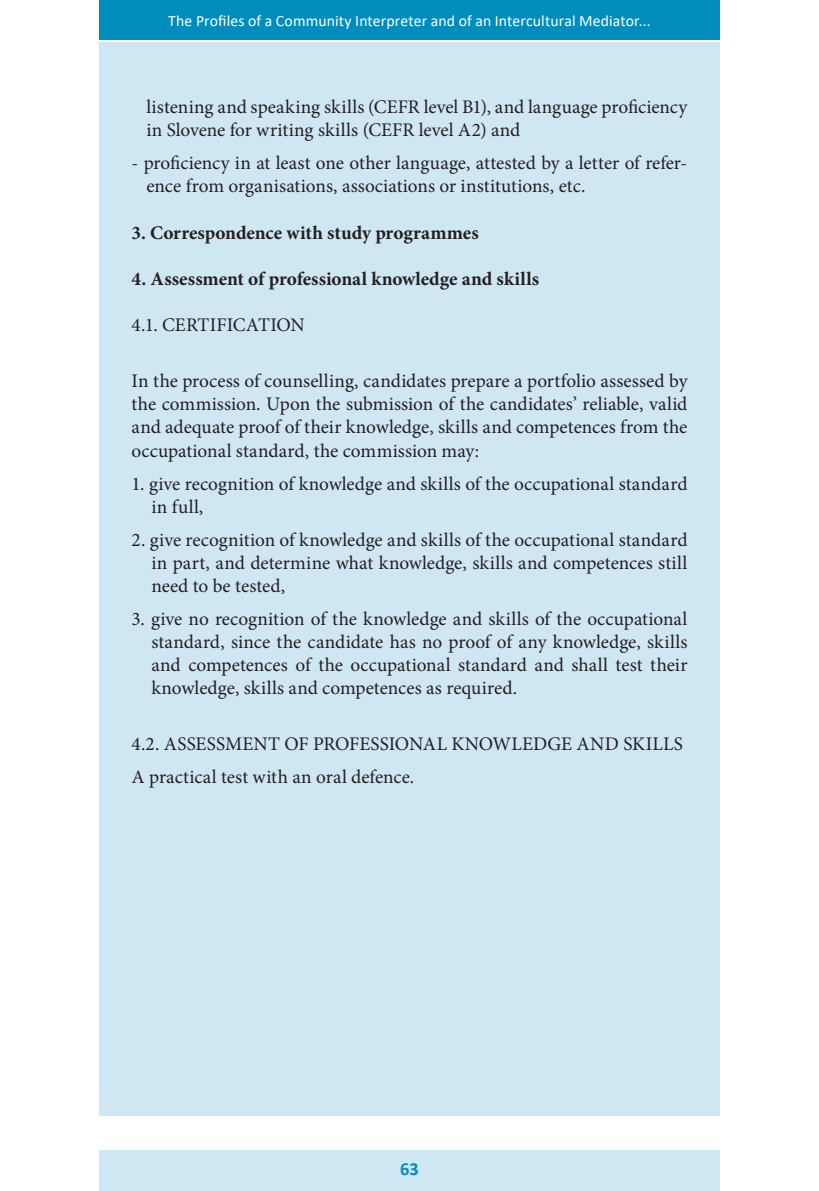
<style>
.page{position:relative;width:819px;height:1191px;background:#fff}
.page>*{position:absolute;margin:0;border:0;box-sizing:border-box;transform-origin:0 0}
.t1{font:19.25px/23.1px "Minion Pro";letter-spacing:.005em;color:#231f20}
.t2{font:700 19.25px "Minion Pro";color:#231f20}
.t3{font:700 18.38px "Calibri";color:#008dbd}
.t4{font:15.75px "Calibri";letter-spacing:.005em;color:#fff}
</style>
<div class="page">
<div style="left:99px;top:1150px;width:620px;height:41px;background:#cfe6f3"></div>
<div style="left:99px;top:0;width:620px;height:40px;background:#008dbd"></div>
<div style="left:100px;top:40px;width:620px;height:1075px;background:#cfe6f3"></div>
<hr style="left:99px;top:40px;width:620px;height:1px;background:#fff">
<p class="t4" style="left:168px;top:10px;width:484px">The Profiles of a Community Interpreter and of an Intercultural Mediator...</p>
<p class="t1" style="left:146px;top:96px;width:542px">listening and speaking skills (CEFR level B1), and language proficiency in Slovene for writing skills (CEFR level A2) and</p>
<p class="t1" style="left:146px;top:152px;width:542px;text-indent:-15px">- proficiency in at least one other language, attested by a letter of refer&shy;ence from organisations, associations or institutions, etc.</p>
<p class="t2" style="left:131px;top:219px;width:349px">3. Correspondence with study programmes</p>
<p class="t2" style="left:131px;top:265px;width:409px">4. Assessment of professional knowledge and skills</p>
<p class="t1" style="left:131px;top:313px;width:175px">4.1. CERTIFICATION</p>
<p class="t1" style="left:131px;top:370px;width:557px;text-align:justify">In the process of counselling, candidates prepare a portfolio assessed by the commission. Upon the submission of the candidates’ reliable, valid and adequate proof of their knowledge, skills and competences from the occupational standard, the commission may:</p>
<p class="t1" style="left:151px;top:472px;width:537px;text-indent:-20px">1. give recognition of knowledge and skills of the occupational standard in full,</p>
<p class="t1" style="left:151px;top:528px;width:537px;text-align:justify;text-indent:-20px">2. give recognition of knowledge and skills of the occupational standard in part, and determine what knowledge, skills and competences still need to be tested,</p>
<p class="t1" style="left:151px;top:607px;width:537px;text-align:justify;text-indent:-20px">3. give no recognition of the knowledge and skills of the occupational standard, since the candidate has no proof of any knowledge, skills and competences of the occupational standard and shall test their knowledge, skills and competences as required.</p>
<p class="t1" style="left:131px;top:728px;width:553px;line-height:33.1px">4.2. ASSESSMENT OF PROFESSIONAL KNOWLEDGE AND SKILLS<br>A practical test with an oral defence.</p>
<p class="t3" style="left:400px;top:1156px;width:20px">63</p>
</div>
